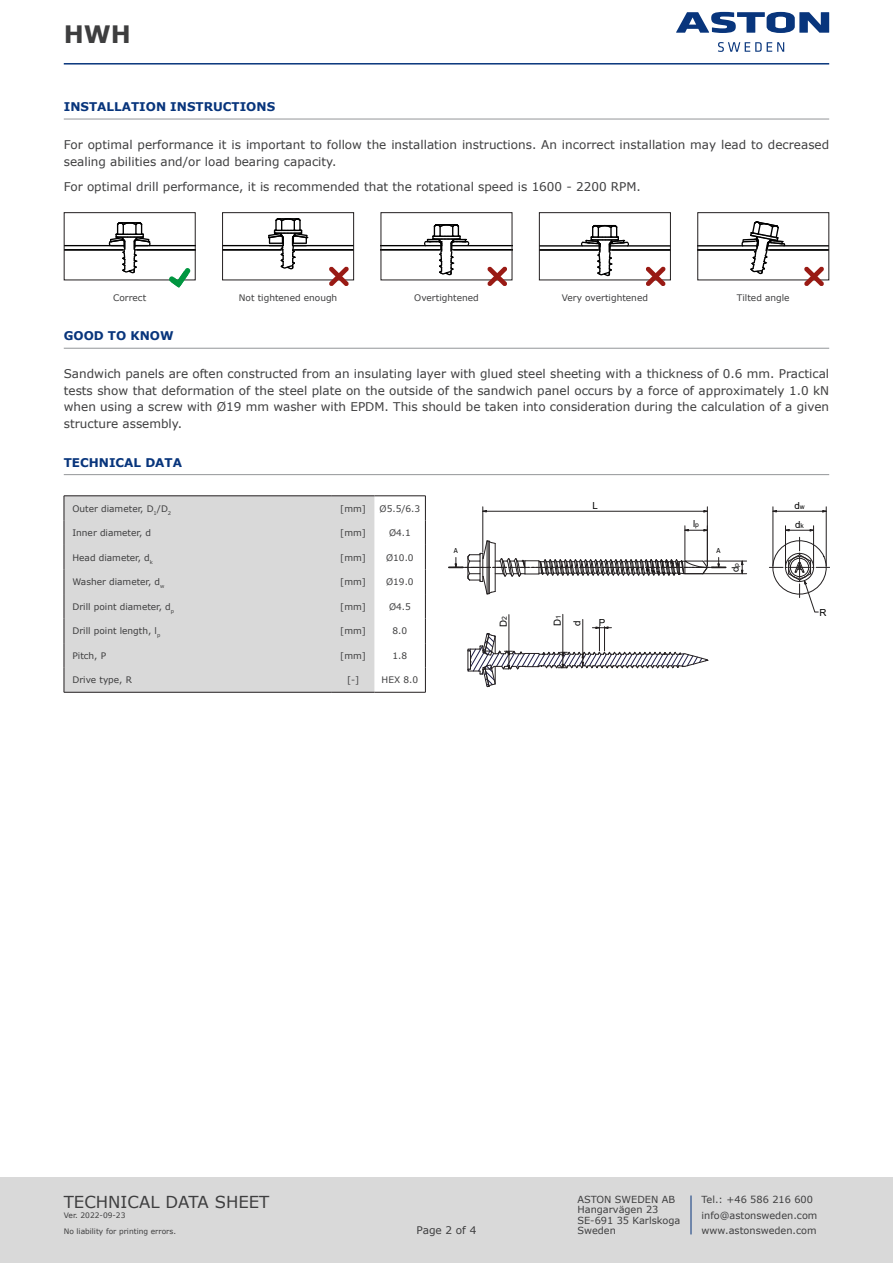
<style>
.page{position:relative;width:893px;height:1263px;background:#fff}
.page>*{position:absolute;margin:0;border:0;box-sizing:border-box;transform-origin:0 0}
.ps_Produkt_brand{font:700 24px "Verdana";color:#3e3e3f}
.t1{font:16.5px "Verdana";color:#3e3e3f}
.ps_Dansk{font:12px/16.5px "Verdana";color:#3e3e3f;text-align:justify}
.ps_Engelsk_-_UK{font:12px/16.5px "Verdana";color:#3e3e3f}
.ps_Afsnit{font:700 12px "Verdana";color:#08357c}
.t2{font:10.5px "Verdana";color:#3e3e3f}
.t3{font:9.75px/10.5px "Verdana";color:#3e3e3f}
.t4{font:9.75px/19px "Arial";color:#000}
.pt_Venstre_-_6pkt{font:9px "Verdana";color:#3e3e3f}
.pt_Centreret_-_6pkt{font:9px "Verdana";color:#3e3e3f}
.ps_Billedtekst_-_Eng{font:9px "Verdana";color:#3e3e3f}
.t5{font:7.5px "Verdana";color:#3e3e3f}
.t6{font:6.75px "Arial";color:#000}
.t7{font:6.75px "Tahoma";color:#000}
.s1{font-size:6.75px}
</style>
<div class="page">
<div style="left:0;top:1178px;width:893px;height:85px;background:#d9d9d9"></div>
<hr style="left:698px;top:245px;width:58px;height:1px;background:#000">
<hr style="left:698px;top:249px;width:58px;height:2px;background:#000">
<hr style="left:767px;top:245px;width:62px;height:1px;background:#000">
<hr style="left:767px;top:249px;width:62px;height:2px;background:#000">
<svg style="left:741px;top:221px;width:45px;height:54px"></svg>
<div style="left:697px;top:212px;width:132px;height:68px;border:1px solid #231f20"></div>
<hr style="left:539px;top:245px;width:61px;height:2px;background:#000">
<hr style="left:609px;top:245px;width:61px;height:2px;background:#000">
<hr style="left:539px;top:249px;width:61px;height:2px;background:#000">
<hr style="left:610px;top:249px;width:60px;height:2px;background:#000">
<svg style="left:580px;top:224px;width:50px;height:53px"></svg>
<div style="left:539px;top:212px;width:132px;height:68px;border:1px solid #231f20"></div>
<hr style="left:381px;top:245px;width:61px;height:1px;background:#000">
<hr style="left:451px;top:245px;width:61px;height:1px;background:#000">
<hr style="left:381px;top:249px;width:61px;height:1px;background:#000">
<hr style="left:451px;top:249px;width:61px;height:1px;background:#000">
<svg style="left:423px;top:224px;width:47px;height:52px"></svg>
<div style="left:381px;top:212px;width:131px;height:68px;border:1px solid #231f20"></div>
<hr style="left:223px;top:249px;width:60px;height:1px;background:#000">
<hr style="left:223px;top:245px;width:60px;height:1px;background:#000">
<hr style="left:293px;top:245px;width:61px;height:1px;background:#000">
<hr style="left:293px;top:249px;width:61px;height:1px;background:#000">
<svg style="left:267px;top:218px;width:41px;height:52px"></svg>
<div style="left:222px;top:212px;width:132px;height:68px;border:1px solid #231f20"></div>
<hr style="left:64px;top:249px;width:59px;height:1px;background:#000">
<hr style="left:64px;top:245px;width:59px;height:1px;background:#000">
<hr style="left:135px;top:245px;width:60px;height:1px;background:#000">
<hr style="left:135px;top:249px;width:60px;height:1px;background:#000">
<svg style="left:108px;top:222px;width:43px;height:52px"></svg>
<div style="left:64px;top:212px;width:132px;height:68px;border:1px solid #231f20"></div>
<svg style="left:169px;top:268px;width:22px;height:20px"></svg>
<svg style="left:329px;top:266px;width:20px;height:20px"></svg>
<svg style="left:487px;top:266px;width:20px;height:20px"></svg>
<svg style="left:646px;top:266px;width:20px;height:20px"></svg>
<svg style="left:804px;top:266px;width:20px;height:20px"></svg>
<hr style="left:691px;top:1195px;width:1px;height:39px;background:#08357c">
<hr style="left:64px;top:63px;width:765px;height:2px;background:#08357c">
<svg style="left:676px;top:12px;width:153px;height:21px"></svg>
<svg style="left:718px;top:42px;width:66px;height:10px"></svg>
<div style="left:65px;top:496px;width:309px;height:196px;background:#d9d9d9"></div>
<hr style="left:64px;top:495px;width:268px;height:1px;background:#231f20">
<hr style="left:374px;top:495px;width:52px;height:1px;background:#231f20">
<svg style="left:64px;top:496px;width:1px;height:196px"></svg>
<svg style="left:425px;top:496px;width:1px;height:196px"></svg>
<hr style="left:64px;top:692px;width:268px;height:1px;background:#231f20">
<hr style="left:374px;top:692px;width:52px;height:1px;background:#231f20">
<hr style="left:332px;top:495px;width:42px;height:1px;background:#231f20">
<hr style="left:332px;top:692px;width:42px;height:1px;background:#231f20">
<hr style="left:64px;top:474px;width:765px;height:1px;background:#939598">
<svg style="left:448px;top:506px;width:379px;height:182px"></svg>
<svg style="left:449px;top:540px;width:277px;height:55px"></svg>
<hr style="left:486px;top:511px;width:218px;height:1px;background:#231f20">
<hr style="left:483px;top:507px;width:1px;height:45px;background:#231f20">
<hr style="left:707px;top:507px;width:1px;height:59px;background:#231f20">
<svg style="left:683px;top:529px;width:26px;height:2px"></svg>
<hr style="left:685px;top:526px;width:1px;height:34px;background:#231f20">
<hr style="left:707px;top:526px;width:1px;height:40px;background:#231f20">
<svg style="left:741px;top:559px;width:2px;height:16px"></svg>
<hr style="left:704px;top:573px;width:43px;height:1px;background:#231f20">
<hr style="left:704px;top:561px;width:43px;height:1px;background:#231f20">
<hr style="left:776px;top:511px;width:47px;height:1px;background:#231f20">
<hr style="left:826px;top:507px;width:1px;height:59px;background:#231f20">
<hr style="left:773px;top:507px;width:1px;height:59px;background:#231f20">
<svg style="left:784px;top:529px;width:31px;height:2px"></svg>
<hr style="left:813px;top:526px;width:1px;height:40px;background:#231f20">
<hr style="left:785px;top:526px;width:1px;height:40px;background:#231f20">
<svg style="left:769px;top:537px;width:60px;height:75px"></svg>
<hr style="left:509px;top:615px;width:1px;height:36px;background:#231f20">
<hr style="left:563px;top:614px;width:1px;height:38px;background:#231f20">
<hr style="left:582px;top:619px;width:1px;height:35px;background:#231f20">
<svg style="left:467px;top:626px;width:241px;height:61px"></svg>
<hr style="left:64px;top:119px;width:765px;height:1px;background:#939598">
<hr style="left:64px;top:348px;width:765px;height:1px;background:#939598">
<p class="ps_Produkt_brand" style="left:64px;top:17px;width:69px">HWH</p>
<p class="ps_Afsnit" style="left:64px;top:98px;width:213px">INSTALLATION INSTRUCTIONS</p>
<p class="ps_Engelsk_-_UK" style="left:64px;top:136px;width:767px">For optimal performance it is important to follow the installation instructions. An incorrect installation may lead to decreased sealing abilities and/or load bearing capacity.</p>
<p class="ps_Engelsk_-_UK" style="left:64px;top:178px;width:579px">For optimal drill performance, it is recommended that the rotational speed is 1600 - 2200 RPM.</p>
<p class="ps_Billedtekst_-_Eng" style="left:113px;top:292px;width:35px">Correct</p>
<p class="ps_Billedtekst_-_Eng" style="left:239px;top:292px;width:100px">Not tightened enough</p>
<p class="ps_Billedtekst_-_Eng" style="left:414px;top:292px;width:66px">Overtightened</p>
<p class="ps_Billedtekst_-_Eng" style="left:562px;top:292px;width:88px">Very overtightened</p>
<p class="ps_Billedtekst_-_Eng" style="left:737px;top:292px;width:54px">Tilted angle</p>
<p class="ps_Afsnit" style="left:64px;top:328px;width:111px">GOOD TO KNOW</p>
<p class="ps_Dansk" style="left:64px;top:366px;width:767px">Sandwich panels are often constructed from an insulating layer with glued steel sheeting with a thickness of 0.6 mm. Practical tests show that deformation of the steel plate on the outside of the sandwich panel occurs by a force of approximately 1.0 kN when using a screw with Ø19 mm washer with EPDM. This should be taken into consideration during the calculation of a given structure assembly.</p>
<p class="t6" style="left:416px;top:403px;width:5px">6</p>
<p class="t6" style="left:710px;top:403px;width:5px">3</p>
<p class="t6" style="left:809px;top:403px;width:5px">2</p>
<p class="t6" style="left:612px;top:403px;width:5px">4</p>
<p class="t6" style="left:514px;top:403px;width:5px">5</p>
<p class="ps_Afsnit" style="left:64px;top:454px;width:120px">TECHNICAL DATA</p>
<p class="pt_Venstre_-_6pkt" style="left:72px;top:502px;width:100px">Outer diameter, D<sub>1</sub>/D<sub>2</sub></p>
<p class="pt_Centreret_-_6pkt" style="left:340px;top:502px;width:27px">[mm]</p>
<p class="pt_Centreret_-_6pkt" style="left:380px;top:502px;width:42px">Ø5.5/6.3</p>
<p class="pt_Venstre_-_6pkt" style="left:72px;top:527px;width:80px">Inner diameter, d</p>
<p class="pt_Centreret_-_6pkt" style="left:340px;top:527px;width:27px">[mm]</p>
<p class="pt_Centreret_-_6pkt" style="left:389px;top:527px;width:23px">Ø4.1</p>
<p class="pt_Venstre_-_6pkt" style="left:72px;top:551px;width:82px">Head diameter, d<sub>k</sub></p>
<p class="pt_Centreret_-_6pkt" style="left:340px;top:551px;width:27px">[mm]</p>
<p class="pt_Centreret_-_6pkt" style="left:386px;top:551px;width:29px">Ø10.0</p>
<p class="pt_Venstre_-_6pkt" style="left:72px;top:576px;width:94px">Washer diameter, d<sub>w</sub></p>
<p class="pt_Centreret_-_6pkt" style="left:340px;top:576px;width:27px">[mm]</p>
<p class="pt_Centreret_-_6pkt" style="left:386px;top:576px;width:29px">Ø19.0</p>
<p class="pt_Venstre_-_6pkt" style="left:72px;top:600px;width:103px">Drill point diameter, d<sub>p</sub></p>
<p class="pt_Centreret_-_6pkt" style="left:340px;top:600px;width:27px">[mm]</p>
<p class="pt_Centreret_-_6pkt" style="left:389px;top:600px;width:23px">Ø4.5</p>
<p class="pt_Venstre_-_6pkt" style="left:72px;top:625px;width:89px">Drill point length, l<sub>p</sub></p>
<p class="pt_Centreret_-_6pkt" style="left:340px;top:625px;width:27px">[mm]</p>
<p class="pt_Centreret_-_6pkt" style="left:393px;top:625px;width:16px">8.0</p>
<p class="pt_Venstre_-_6pkt" style="left:72px;top:649px;width:35px">Pitch, P</p>
<p class="pt_Centreret_-_6pkt" style="left:340px;top:649px;width:27px">[mm]</p>
<p class="pt_Centreret_-_6pkt" style="left:393px;top:649px;width:16px">1.8</p>
<p class="pt_Venstre_-_6pkt" style="left:72px;top:674px;width:61px">Drive type, R</p>
<p class="pt_Centreret_-_6pkt" style="left:347px;top:674px;width:14px">[-]</p>
<p class="pt_Centreret_-_6pkt" style="left:382px;top:674px;width:38px">HEX 8.0</p>
<p class="t4" style="left:592px;top:496px;width:7px">L</p>
<p class="t4" style="left:693px;top:514px;width:8px">l<span class="s1">p</span></p>
<p class="t7" style="left:454px;top:546px;width:6px">A</p>
<p class="t7" style="left:717px;top:546px;width:6px">A</p>
<p class="t4" style="left:726px;top:572px;width:11px;rotate:-90deg">d<span class="s1">p</span></p>
<p class="t4" style="left:494px;top:626px;width:12px;rotate:-90deg">D<span class="s1">2</span></p>
<p class="t4" style="left:547px;top:626px;width:12px;line-height:19.8px;rotate:-90deg">D<span class="s1">1 </span>d</p>
<p class="t4" style="left:599px;top:612px;width:8px">P</p>
<p class="t4" style="left:794px;top:496px;width:12px">d<span class="s1">w </span>d<span class="s1">k</span></p>
<p class="t4" style="left:819px;top:602px;width:9px">R</p>
<h2 class="t1" style="left:64px;top:1191px;width:207px">TECHNICAL DATA SHEET</h2>
<p class="t5" style="left:64px;top:1226px;width:114px">No liability for printing errors.</p>
<p class="t5" style="left:64px;top:1210px;width:63px">Ver. 2022-09-23</p>
<p class="t2" style="left:417px;top:1223px;width:61px">Page 2 of 4</p>
<p class="t3" style="left:577px;top:1194px;width:104px">ASTON SWEDEN AB<br>Hangarvägen 23<br>SE-691 35 Karlskoga<br>Sweden</p>
<p class="t3" style="left:702px;top:1191px;width:117px;line-height:15.8px">Tel.: +46 586 216 600 info@astonsweden.com www.astonsweden.com</p>
</div>
